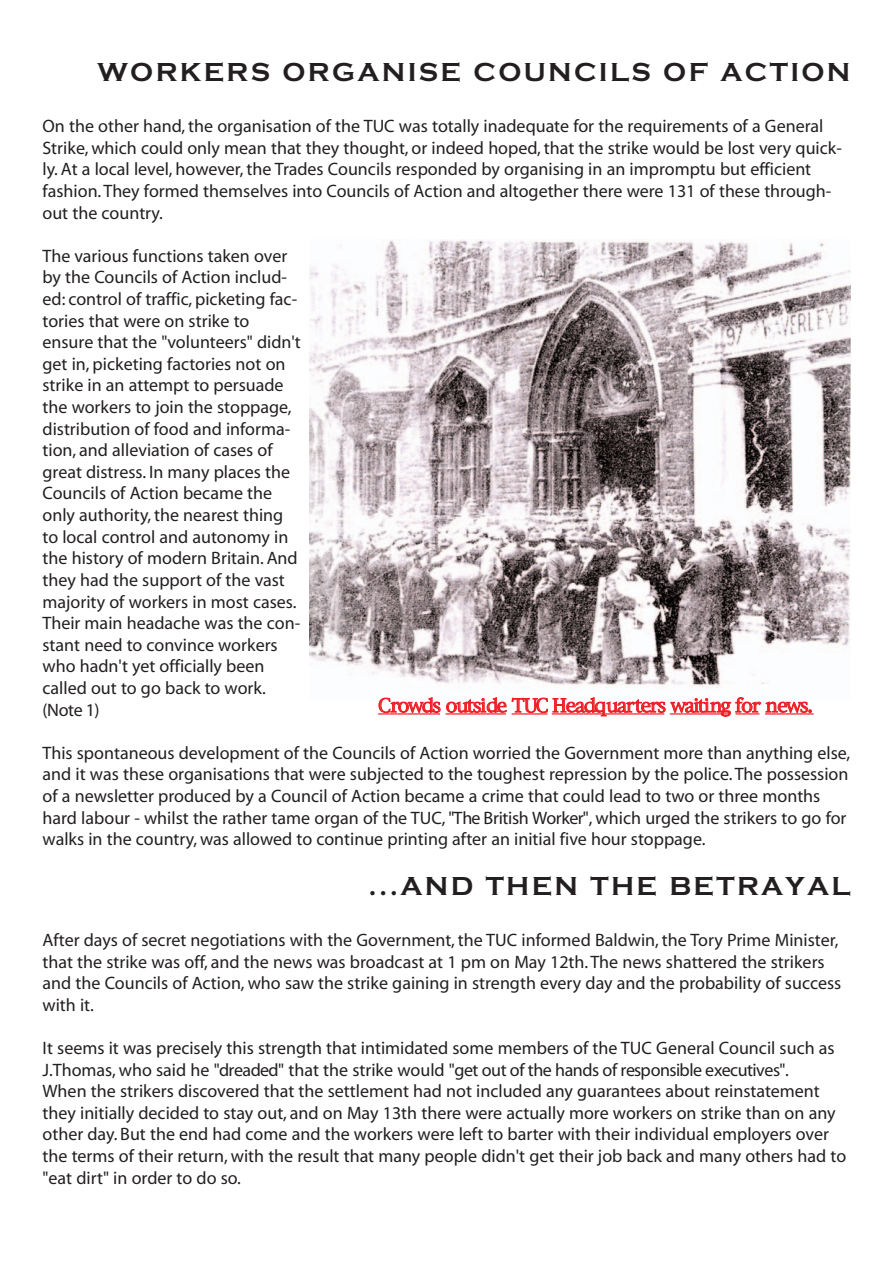
<style>
.page{position:relative;width:893px;height:1263px;background:#fff}
.page>*{position:absolute;margin:0;border:0;box-sizing:border-box;transform-origin:0 0}
.t1{font:700 27px "Copperplate Gothic";letter-spacing:.085em;color:#231f20}
.t2{font:18px/21.6px "Myriad";color:#231f20}
.t3{font:18px "New York";letter-spacing:-.075em;color:#ee1e24}
</style>
<div class="page">
<img style="left:309px;top:239px;width:541px;height:449px">
<svg style="left:378px;top:713px;width:62px;height:1px"></svg>
<svg style="left:446px;top:713px;width:60px;height:1px"></svg>
<svg style="left:512px;top:713px;width:152px;height:1px"></svg>
<svg style="left:670px;top:713px;width:89px;height:1px"></svg>
<svg style="left:765px;top:713px;width:49px;height:1px"></svg>
<h1 class="t1" style="left:97px;top:56px;width:754px">WORKERS ORGANISE COUNCILS OF ACTION</h1>
<p class="t2" style="left:43px;top:117px;width:801px">On the other hand, the organisation of the TUC was totally inadequate for the requirements of a General Strike, which could only mean that they thought, or indeed hoped, that the strike would be lost very quick&shy;ly. At a local level, however, the Trades Councils responded by organising in an impromptu but efficient fashion. They formed themselves into Councils of Action and altogether there were 131 of these through&shy;out the country.</p>
<p class="t2" style="left:43px;top:247px;width:260px">The various functions taken over by the Councils of Action includ&shy;ed: control of traffic, picketing fac&shy;tories that were on strike to ensure that the "volunteers" didn't get in, picketing factories not on strike in an attempt to persuade the workers to join the stoppage, distribution of food and informa&shy;tion, and alleviation of cases of great distress. In many places the<br>Councils of Action became the only authority, the nearest thing to local control and autonomy in the history of modern Britain. And they had the support of the vast majority of workers in most cases.<br>Their main headache was the con&shy;stant need to convince workers who hadn't yet officially been called out to go back to work. (Note 1)</p>
<p class="t2" style="left:43px;top:743px;width:809px">This spontaneous development of the Councils of Action worried the Government more than anything else, and it was these organisations that were subjected to the toughest repression by the police. The possession of a newsletter produced by a Council of Action became a crime that could lead to two or three months hard labour - whilst the rather tame organ of the TUC, "The British Worker", which urged the strikers to go for walks in the country, was allowed to continue printing after an initial five hour stoppage.</p>
<h1 class="t1" style="left:369px;top:870px;width:483px">...AND THEN THE BETRAYAL</h1>
<p class="t2" style="left:43px;top:931px;width:800px">After days of secret negotiations with the Government, the TUC informed Baldwin, the Tory Prime Minister, that the strike was off, and the news was broadcast at 1 pm on May 12th. The news shattered the strikers and the Councils of Action, who saw the strike gaining in strength every day and the probability of success with it.</p>
<p class="t2" style="left:43px;top:1039px;width:805px">It seems it was precisely this strength that intimidated some members of the TUC General Council such as J.Thomas, who said he "dreaded" that the strike would "get out of the hands of responsible executives".<br>When the strikers discovered that the settlement had not included any guarantees about reinstatement they initially decided to stay out, and on May 13th there were actually more workers on strike than on any other day. But the end had come and the workers were left to barter with their individual employers over the terms of their return, with the result that many people didn't get their job back and many others had to "eat dirt" in order to do so.</p>
<p class="t3" style="left:378px;top:695px;width:436px">Crowds outside TUC Headquarters waiting for news.</p>
</div>
